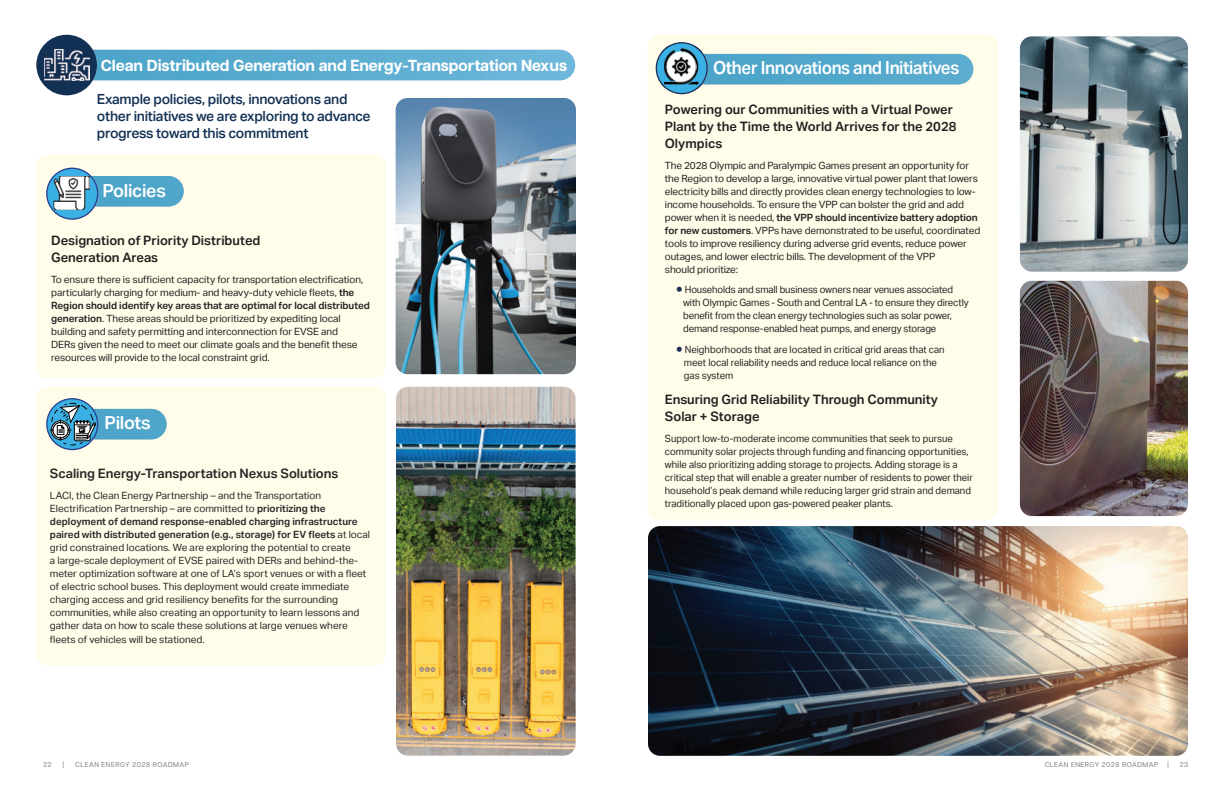
<style>
.page{position:relative;width:1224px;height:792px;background:#fff}
.page>*{position:absolute;margin:0;border:0;box-sizing:border-box;transform-origin:0 0}
.t1{font:600 18px "Aktiv Grotesk";letter-spacing:-.02em;color:#fff;scale:.94 1}
.t2{font:600 18px "Aktiv Grotesk";letter-spacing:-.02em;color:#fff}
.t3{font:700 16px "Articulat CF";letter-spacing:-.005em;color:#fff}
.t4{font:500 14px/17px "Aktiv Grotesk";letter-spacing:-.02em;color:#123053}
.t5{font:600 13px/17px "Aktiv Grotesk";color:#231f20}
.t6{font:600 13px "Aktiv Grotesk";color:#282526}
.t7{font:10px/13px "Aktiv Grotesk";letter-spacing:-.01em;color:#231f20}
.t8{font:10px/13px "Aktiv Grotesk";letter-spacing:-.01em;color:#231f20;scale:.95 1}
.t9{font:10px/13px "Aktiv Grotesk";color:#282526}
.t10{font:7px "Articulat CF";letter-spacing:.075em;color:#76787b}
.s1{font-weight:600}
.s2{font-size:18px;color:#1d2f57}
.s3{font-size:9.9px}
</style>
<div class="page">
<div style="left:648px;top:35px;width:350px;height:485px;background:#fffde9;border-radius:12px"></div>
<img style="left:708px;top:54px;width:265px;height:30px">
<div style="left:36px;top:387px;width:350px;height:279px;background:#fffde9;border-radius:12px"></div>
<div style="left:36px;top:155px;width:350px;height:224px;background:#fffde9;border-radius:12px"></div>
<img style="left:396px;top:387px;width:180px;height:369px">
<img style="left:648px;top:526px;width:540px;height:230px">
<img style="left:1020px;top:281px;width:168px;height:235px">
<img style="left:1020px;top:36px;width:168px;height:236px">
<img style="left:396px;top:98px;width:180px;height:276px">
<img style="left:36px;top:50px;width:539px;height:30px">
<div style="left:36px;top:35px;width:61px;height:60px;background:#123053;border-radius:50%"></div>
<img style="left:44px;top:49px;width:45px;height:32px">
<div style="left:55px;top:409px;width:112px;height:30px;background:#4da5c9;border-radius:15px"></div>
<svg style="left:47px;top:399px;width:51px;height:51px"></svg>
<div style="left:46px;top:398px;width:52px;height:52px;border:1px solid #253f8e;border-radius:50%"></div>
<img style="left:98px;top:176px;width:86px;height:31px">
<svg style="left:46px;top:168px;width:52px;height:52px"></svg>
<svg style="left:656px;top:42px;width:52px;height:52px"></svg>
<img style="left:662px;top:53px;width:39px;height:30px">
<img style="left:662px;top:46px;width:39px;height:7px">
<img style="left:662px;top:83px;width:39px;height:4px">
<img style="left:666px;top:51px;width:31px;height:32px;border-radius:16px">
<svg style="left:50px;top:403px;width:46px;height:42px"></svg>
<img style="left:53px;top:176px;width:37px;height:34px">
<h2 class="t3" style="left:101px;top:53px;width:468px">Clean Distributed Generation and Energy-Transportation Nexus</h2>
<h1 class="t1" style="left:713px;top:58px;width:264px">Other Innovations and Initiatives</h1>
<h3 class="t4" style="left:97px;top:91px;width:275px">Example policies, pilots, innovations and other initiatives we are exploring to advance progress toward this commitment</h3>
<h1 class="t2" style="left:103px;top:180px;width:65px">Policies</h1>
<h3 class="t5" style="left:51px;top:232px;width:211px">Designation of Priority Distributed<br>Generation Areas</h3>
<p class="t7" style="left:51px;top:273px;width:320px">To ensure there is sufficient capacity for transportation electrification, particularly charging for medium- and heavy-duty vehicle fleets, <span class="s1">the Region should identify key areas that are optimal for local distributed generation</span>. These areas should be prioritized by expediting local building and safety permitting and interconnection for EVSE and<br>DERs given the need to meet our climate goals and the benefit these resources will provide to the local constraint grid.</p>
<h1 class="t2" style="left:105px;top:413px;width:48px">Pilots</h1>
<h3 class="t6" style="left:50px;top:466px;width:290px">Scaling Energy-Transportation Nexus Solutions</h3>
<p class="t9" style="left:50px;top:489px;width:322px">LACI, the Clean Energy Partnership – and the Transportation Electrification Partnership – are committed to <span class="s1">prioritizing the deployment of demand response-enabled charging infrastructure paired with distributed generation (e.g., storage) for EV fleets</span> at local grid constrained locations. We are exploring the potential to create<br>a large-scale deployment of EVSE paired with DERs and behind-the&shy;meter optimization software at one of LA’s sport venues or with a fleet of electric school buses. This deployment would create immediate charging access and grid resiliency benefits for the surrounding communities, while also creating an opportunity to learn lessons and gather data on how to scale these solutions at large venues where</p>
<p class="t9" style="left:50px;top:633px;width:156px">fleets of vehicles will be stationed.</p>
<h3 class="t5" style="left:665px;top:101px;width:293px">Powering our Communities with a Virtual Power<br>Plant by the Time the World Arrives for the 2028<br>Olympics</h3>
<p class="t7" style="left:665px;top:159px;width:317px">The 2028 Olympic and Paralympic Games present an opportunity for the Region to develop a large, innovative virtual power plant that lowers electricity bills and directly provides clean energy technologies to low&shy;income households. To ensure the VPP can bolster the grid and add power when it is needed, <span class="s1">the VPP should incentivize battery adoption for new customers</span>. VPPs have demonstrated to be useful, coordinated tools to improve resiliency during adverse grid events, reduce power outages, and lower electric bills. The development of the VPP<br>should prioritize:</p>
<p class="t8" style="left:683px;top:283px;width:302px;text-indent:-7px"><span class="s2">•</span> Households and small business owners near venues associated with Olympic Games - South and Central LA - to ensure they directly benefit from the clean energy technologies such as solar power, demand response-enabled heat pumps, and energy storage</p>
<p class="t8" style="left:684px;top:343px;width:276px;text-indent:-8px"><span class="s2">•</span> Neighborhoods that are located in critical grid areas that can meet local reliability needs and reduce local reliance on the gas system</p>
<h3 class="t5" style="left:665px;top:391px;width:275px">Ensuring Grid Reliability Through Community<br>Solar + Storage</h3>
<p class="t8" style="left:665px;top:432px;width:326px">Support low-to-moderate income communities that seek to pursue community solar projects through funding and financing opportunities, while also prioritizing adding storage to projects. Adding storage is a critical step that will enable a greater number of residents to power their household’s peak demand while reducing larger grid strain and demand traditionally placed upon gas-powered peaker plants.</p>
<p class="t10" style="left:44px;top:760px;width:22px">22 <span class="s3">I</span></p>
<p class="t10" style="left:75px;top:760px;width:115px">CLEAN ENERGY 2028 ROADMAP</p>
<p class="t10" style="left:1180px;top:760px;width:10px">23</p>
<p class="t10" style="left:1045px;top:760px;width:125px">CLEAN ENERGY 2028 ROADMAP <span class="s3">I</span></p>
</div>
